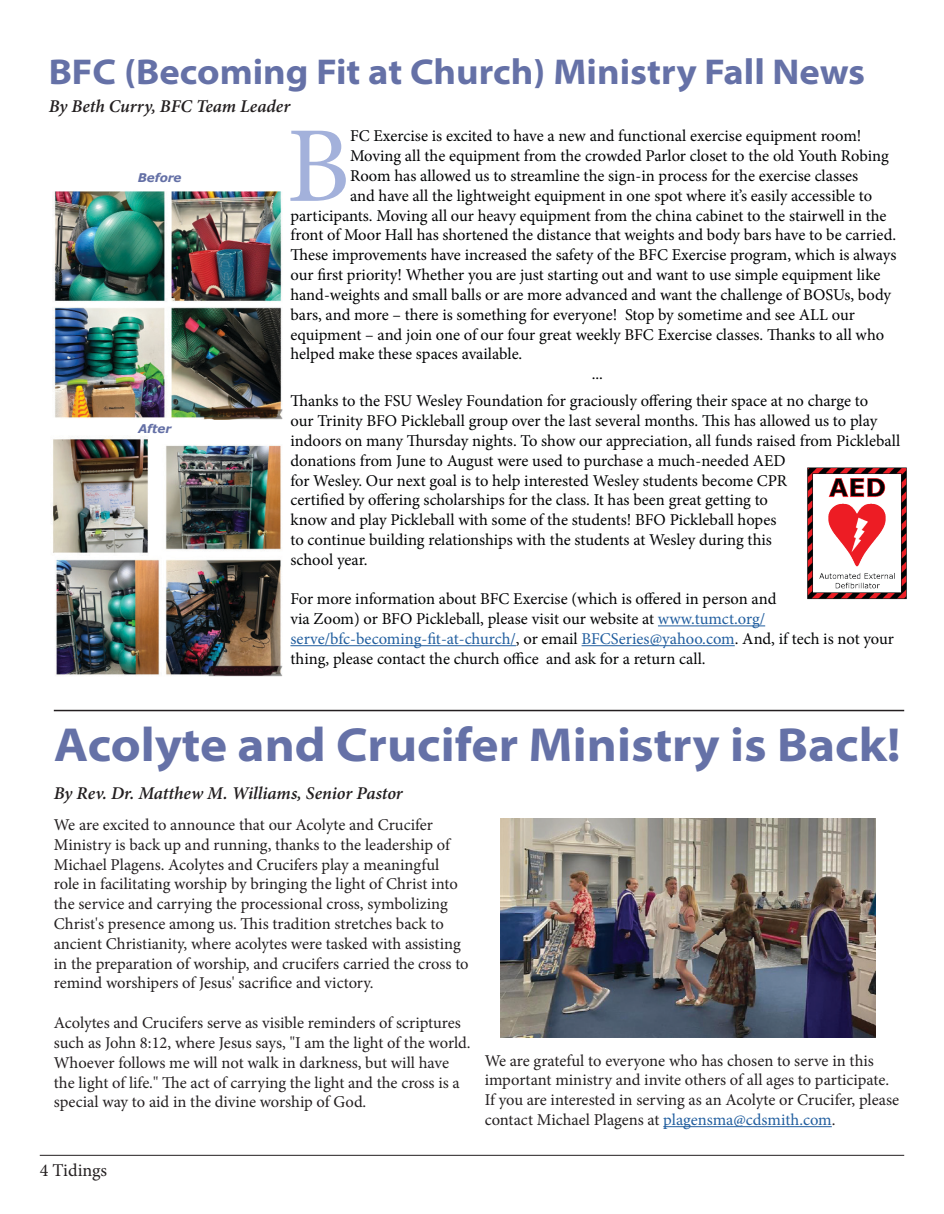
<style>
.page{position:relative;width:944px;height:1214px;background:#fff}
.page>*{position:absolute;margin:0;border:0;box-sizing:border-box;transform-origin:0 0}
.Drop_Cap{font:107.85px "Minion Pro";color:#a3b1db}
.Article_Heading_Myriad{font:700 semi-expanded 48px "Myriad Pro";color:#6571a7}
.Article_Heading_Myriad-2{font:700 semi-expanded 36px "Myriad Pro";color:#6571a7}
.Author_Byline{font:italic 600 18px "Minion Pro";letter-spacing:-.005em;color:#231f20}
.t1{font:18px "Minion Pro";color:#231f20}
.Text_Minion{font:16.5px/19.8px "Minion Pro";color:#231f20}
.Drop_Cap-2{font:16.5px "Minion Pro";letter-spacing:-.005em;color:#020304}
.Text_Minion-2{font:16.5px/19.8px "Minion Pro";letter-spacing:-.005em;color:#020304}
.t2{font:italic 700 12px "Verdana";letter-spacing:-.01em;color:#6470a6}
.s1{color:#215e9f}
</style>
<div class="page">
<hr style="left:40px;top:1154px;width:864px;height:1px;background:#231f20">
<hr style="left:658px;top:625px;width:107px;height:1px;background:#215e9f">
<hr style="left:290px;top:645px;width:226px;height:1px;background:#215e9f">
<hr style="left:581px;top:645px;width:153px;height:1px;background:#215e9f">
<img style="left:53px;top:438px;width:230px;height:239px">
<img style="left:53px;top:191px;width:230px;height:229px">
<img style="left:807px;top:467px;width:100px;height:133px">
<hr style="left:663px;top:1126px;width:168px;height:1px;background:#215e9f">
<img style="left:500px;top:818px;width:375px;height:219px">
<hr style="left:54px;top:710px;width:850px;height:1px;background:#231f20">
<p class="Article_Heading_Myriad-2" style="left:49px;top:48px;width:817px">BFC (Becoming Fit at Church) Ministry Fall News</p>
<p class="Author_Byline" style="left:49px;top:94px;width:243px">By Beth Curry, BFC Team Leader</p>
<p class="Drop_Cap" style="left:286px;top:94px;width:65px">B</p>
<p class="Drop_Cap-2" style="left:350px;top:125px;width:513px">FC Exercise is excited to have a new and functional exercise equipment room!</p>
<p class="Drop_Cap-2" style="left:350px;top:145px;width:540px">Moving all the equipment from the crowded Parlor closet to the old Youth Robing</p>
<p class="Drop_Cap-2" style="left:350px;top:165px;width:509px">Room has allowed us to streamline the sign-in process for the exercise classes</p>
<p class="Drop_Cap-2" style="left:350px;top:184px;width:523px">and have all the lightweight equipment in one spot where it’s easily accessible to</p>
<p class="Drop_Cap-2" style="left:290px;top:204px;width:597px">participants. Moving all our heavy equipment from the china cabinet to the stairwell in the</p>
<p class="Drop_Cap-2" style="left:290px;top:224px;width:607px">front of Moor Hall has shortened the distance that weights and body bars have to be carried.</p>
<p class="Drop_Cap-2" style="left:290px;top:244px;width:607px">These improvements have increased the safety of the BFC Exercise program, which is always</p>
<p class="Drop_Cap-2" style="left:290px;top:264px;width:591px">our first priority! Whether you are just starting out and want to use simple equipment like</p>
<p class="Drop_Cap-2" style="left:290px;top:283px;width:602px">hand-weights and small balls or are more advanced and want the challenge of BOSUs, body</p>
<p class="Drop_Cap-2" style="left:290px;top:303px;width:566px">bars, and more – there is something for everyone! Stop by sometime and see ALL our</p>
<p class="Drop_Cap-2" style="left:290px;top:323px;width:595px">equipment – and join one of our four great weekly BFC Exercise classes. Thanks to all who</p>
<p class="Drop_Cap-2" style="left:290px;top:343px;width:233px">helped make these spaces available.</p>
<p class="Text_Minion-2" style="left:591px;top:364px;width:13px">...</p>
<p class="Text_Minion-2" style="left:290px;top:391px;width:611px">Thanks to the FSU Wesley Foundation for graciously offering their space at no charge to<br>our Trinity BFO Pickleball group over the last several months. This has allowed us to play indoors on many Thursday nights. To show our appreciation, all funds raised from Pickleball donations from June to August were used to purchase a much-needed AED<br>for Wesley. Our next goal is to help interested Wesley students become CPR<br>certified by offering scholarships for the class. It has been great getting to<br>know and play Pickleball with some of the students! BFO Pickleball hopes<br>to continue building relationships with the students at Wesley during this<br>school year.</p>
<p class="Text_Minion-2" style="left:290px;top:589px;width:605px">For more information about BFC Exercise (which is offered in person and<br>via Zoom) or BFO Pickleball, please visit our website at <span class="s1">www.tumct.org/ serve/bfc-becoming-fit-at-church/</span>, or email <span class="s1">BFCSeries@yahoo.com</span>. And, if tech is not your thing, please contact the church office and ask for a return call.</p>
<p class="t2" style="left:138px;top:170px;width:45px">Before</p>
<p class="t2" style="left:138px;top:420px;width:35px">After</p>
<p class="Article_Heading_Myriad" style="left:54px;top:713px;width:848px">Acolyte and Crucifer Ministry is Back!</p>
<p class="Author_Byline" style="left:54px;top:780px;width:350px">By Rev. Dr. Matthew M. Williams, Senior Pastor</p>
<p class="Text_Minion" style="left:54px;top:815px;width:416px">We are excited to announce that our Acolyte and Crucifer Ministry is back up and running, thanks to the leadership of Michael Plagens. Acolytes and Crucifers play a meaningful role in facilitating worship by bringing the light of Christ into the service and carrying the processional cross, symbolizing Christ's presence among us. This tradition stretches back to ancient Christianity, where acolytes were tasked with assisting in the preparation of worship, and crucifers carried the cross to remind worshipers of Jesus' sacrifice and victory.</p>
<p class="Text_Minion" style="left:54px;top:1013px;width:418px">Acolytes and Crucifers serve as visible reminders of scriptures such as John 8:12, where Jesus says, "I am the light of the world.<br>Whoever follows me will not walk in darkness, but will have the light of life." The act of carrying the light and the cross is a special way to aid in the divine worship of God.</p>
<p class="Text_Minion" style="left:484px;top:1050px;width:406px">We are grateful to everyone who has chosen to serve in this important ministry and invite others of all ages to participate.</p>
<p class="Text_Minion" style="left:484px;top:1090px;width:416px">If you are interested in serving as an Acolyte or Crucifer, please contact Michael Plagens at <span class="s1">plagensma@cdsmith.com</span>.</p>
<p class="t1" style="left:40px;top:1158px;width:69px">4 Tidings</p>
</div>
